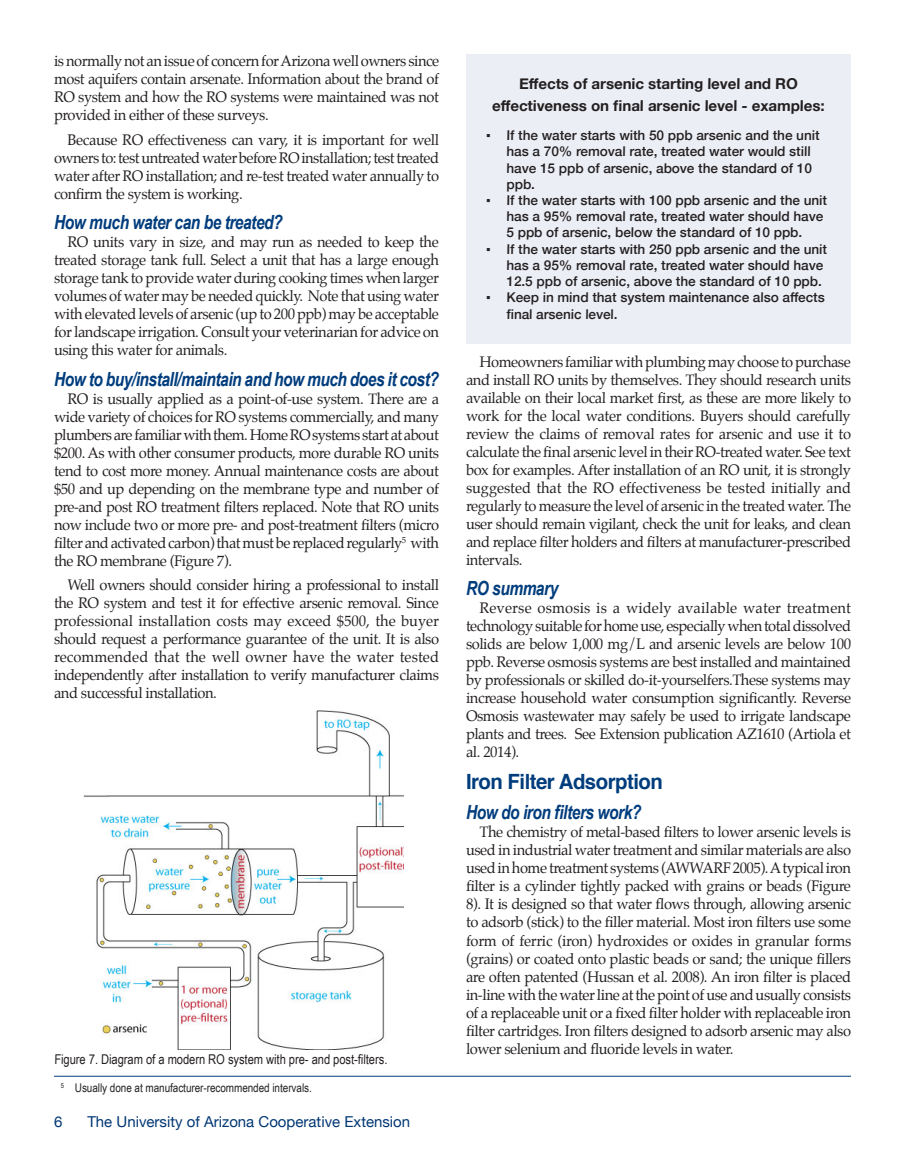
<style>
.page{position:relative;width:905px;height:1175px;background:#fff}
.page>*{position:absolute;margin:0;border:0;box-sizing:border-box;transform-origin:0 0}
.Subhead_1{font:700 21px "Helvetica";letter-spacing:-.025em;color:#013d7d}
.t1{font:italic 700 19.5px "Arial Narrow";letter-spacing:-.025em;color:#013d7d}
.t2{font:15px/18px "Palatino";letter-spacing:-.025em;color:#231f20;text-align:justify}
.t3{font:700 15px/21.6px "Helvetica Neue";color:#231f20;text-align:center}
.t4{font:15px "Helvetica Neue";color:#013775}
.t5{font:500 13.5px/16.2px "Helvetica Neue";color:#231f20}
.t6{font:13.5px "Arial Narrow";color:#231f20}
.t7{font:12px "Arial Narrow";color:#231f20}
.s1{font-family:"Arial Narrow";font-weight:400}
</style>
<div class="page">
<hr style="left:54px;top:1075px;width:796px;height:1px;background:#013d7d">
<img style="left:83px;top:710px;width:320px;height:339px">
<div style="left:466px;top:54px;width:384px;height:290px;background:#ebeef5"></div>
<p class="t2" style="left:54px;top:52px;width:387px">is normally not an issue of concern for Arizona well owners since most aquifers contain arsenate. Information about the brand of RO system and how the RO systems were maintained was not provided in either of these surveys.</p>
<p class="t2" style="left:54px;top:131px;width:387px;text-indent:14px">Because RO effectiveness can vary, it is important for well owners to: test untreated water before RO installation; test treated water after RO installation; and re-test treated water annually to confirm the system is working.</p>
<p class="t1" style="left:54px;top:208px;width:230px">How much water can be treated?</p>
<p class="t2" style="left:54px;top:233px;width:387px;text-indent:14px">RO units vary in size, and may run as needed to keep the treated storage tank full. Select a unit that has a large enough storage tank to provide water during cooking times when larger volumes of water may be needed quickly. Note that using water with elevated levels of arsenic (up to 200 ppb) may be acceptable for landscape irrigation. Consult your veterinarian for advice on using this water for animals.</p>
<p class="t1" style="left:54px;top:364px;width:386px">How to buy/install/maintain and how much does it cost?</p>
<p class="t2" style="left:54px;top:389px;width:387px;text-indent:14px">RO is usually applied as a point-of-use system. There are a wide variety of choices for RO systems commercially, and many plumbers are familiar with them. Home RO systems start at about $200. As with other consumer products, more durable RO units tend to cost more money. Annual maintenance costs are about $50 and up depending on the membrane type and number of pre-and post RO treatment filters replaced. Note that RO units now include two or more pre- and post-treatment filters (micro filter and activated carbon) that must be replaced regularly<sup>5</sup> with the RO membrane (Figure 7).</p>
<p class="t2" style="left:54px;top:576px;width:387px;text-indent:14px">Well owners should consider hiring a professional to install the RO system and test it for effective arsenic removal. Since professional installation costs may exceed $500, the buyer should request a performance guarantee of the unit. It is also recommended that the well owner have the water tested independently after installation to verify manufacturer claims and successful installation.</p>
<p class="t6" style="left:54px;top:1049px;width:335px">Figure 7. Diagram of a modern RO system with pre- and post-filters.</p>
<p class="t7" style="left:61px;top:1079px;width:253px"><sup>5</sup> Usually done at manufacturer-recommended intervals.</p>
<p class="t4" style="left:54px;top:1110px;width:10px">6</p>
<p class="t4" style="left:87px;top:1111px;width:324px">The University of Arizona Cooperative Extension</p>
<p class="t3" style="left:492px;top:73px;width:334px">Effects of arsenic starting level and RO effectiveness on final arsenic level - examples:</p>
<p class="t5" style="left:506px;top:126px;width:315px;text-indent:-20px"><span class="s1">▪</span> If the water starts with 50 ppb arsenic and the unit has a 70% removal rate, treated water would still have 15 ppb of arsenic, above the standard of 10 ppb.</p>
<p class="t5" style="left:506px;top:191px;width:322px;text-indent:-20px"><span class="s1">▪</span> If the water starts with 100 ppb arsenic and the unit has a 95% removal rate, treated water should have<br>5 ppb of arsenic, below the standard of 10 ppb.</p>
<p class="t5" style="left:506px;top:240px;width:322px;text-indent:-20px"><span class="s1">▪</span> If the water starts with 250 ppb arsenic and the unit has a 95% removal rate, treated water should have<br>12.5 ppb of arsenic, above the standard of 10 ppb.</p>
<p class="t5" style="left:506px;top:288px;width:320px;text-indent:-20px"><span class="s1">▪</span> Keep in mind that system maintenance also affects final arsenic level.</p>
<p class="t2" style="left:466px;top:353px;width:387px;text-indent:14px">Homeowners familiar with plumbing may choose to purchase and install RO units by themselves. They should research units available on their local market first, as these are more likely to work for the local water conditions. Buyers should carefully review the claims of removal rates for arsenic and use it to calculate the final arsenic level in their RO-treated water. See text box for examples. After installation of an RO unit, it is strongly suggested that the RO effectiveness be tested initially and regularly to measure the level of arsenic in the treated water. The user should remain vigilant, check the unit for leaks, and clean and replace filter holders and filters at manufacturer-prescribed intervals.</p>
<p class="t1" style="left:466px;top:573px;width:94px">RO summary</p>
<p class="t2" style="left:466px;top:599px;width:387px;text-indent:14px">Reverse osmosis is a widely available water treatment technology suitable for home use, especially when total dissolved solids are below 1,000 mg/L and arsenic levels are below 100 ppb. Reverse osmosis systems are best installed and maintained by professionals or skilled do-it-yourselfers.These systems may increase household water consumption significantly. Reverse Osmosis wastewater may safely be used to irrigate landscape plants and trees. See Extension publication AZ1610 (Artiola et al. 2014).</p>
<p class="Subhead_1" style="left:466px;top:765px;width:198px">Iron Filter Adsorption</p>
<p class="t1" style="left:466px;top:798px;width:177px">How do iron filters work?</p>
<p class="t2" style="left:466px;top:823px;width:387px;text-indent:14px">The chemistry of metal-based filters to lower arsenic levels is used in industrial water treatment and similar materials are also used in home treatment systems (AWWARF 2005). A typical iron filter is a cylinder tightly packed with grains or beads (Figure 8). It is designed so that water flows through, allowing arsenic to adsorb (stick) to the filler material. Most iron filters use some form of ferric (iron) hydroxides or oxides in granular forms (grains) or coated onto plastic beads or sand; the unique fillers are often patented (Hussan et al. 2008). An iron filter is placed in-line with the water line at the point of use and usually consists of a replaceable unit or a fixed filter holder with replaceable iron filter cartridges. Iron filters designed to adsorb arsenic may also lower selenium and fluoride levels in water.</p>
</div>
